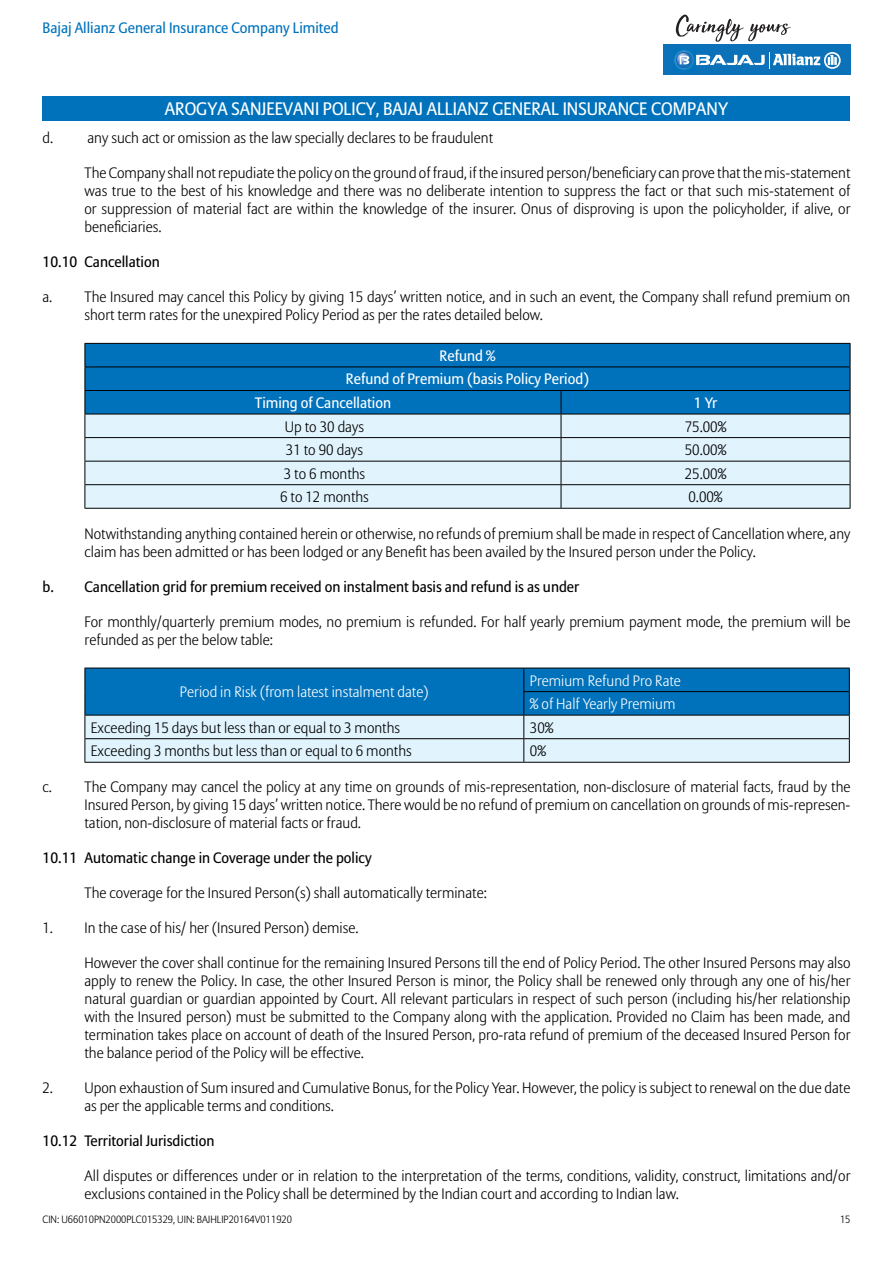
<style>
.page{position:relative;width:893px;height:1263px;background:#fff}
.page>*{position:absolute;margin:0;border:0;box-sizing:border-box;transform-origin:0 0}
.t1{font:18px "Allianz Sans";color:#fff}
.t2{font:300 15px/18px "Allianz Sans";color:#000}
.t3{font:15px "Allianz Sans";color:#000}
.t4{font:300 15px/23.5px "Allianz Sans";color:#fff}
.t5{font:15px "Allianz Sans";color:#fff}
.t6{font:15px "Allianz Sans";color:#0072bc}
.t7{font:300 10.5px "Allianz Sans";color:#000}
</style>
<div class="page">
<div style="left:43px;top:96px;width:807px;height:24px;background:#0072bc"></div>
<div style="left:663px;top:45px;width:187px;height:30px;background:#0b72ba"></div>
<img style="left:673px;top:49px;width:22px;height:22px">
<svg style="left:675px;top:51px;width:166px;height:18px"></svg>
<svg style="left:676px;top:15px;width:115px;height:27px"></svg>
<div style="left:86px;top:344px;width:764px;height:70px;background:#0072bc"></div>
<div style="left:86px;top:415px;width:764px;height:93px;background:#e1f4fd"></div>
<svg style="left:561px;top:391px;width:1px;height:117px"></svg>
<hr style="left:85px;top:343px;width:476px;height:1px;background:#000">
<hr style="left:561px;top:343px;width:289px;height:1px;background:#000">
<hr style="left:85px;top:367px;width:476px;height:1px;background:#000">
<hr style="left:561px;top:367px;width:289px;height:1px;background:#000">
<hr style="left:85px;top:390px;width:476px;height:1px;background:#000">
<hr style="left:561px;top:390px;width:289px;height:1px;background:#000">
<hr style="left:85px;top:414px;width:476px;height:1px;background:#000">
<hr style="left:561px;top:414px;width:289px;height:1px;background:#000">
<hr style="left:85px;top:437px;width:476px;height:1px;background:#000">
<hr style="left:561px;top:437px;width:289px;height:1px;background:#000">
<hr style="left:85px;top:461px;width:476px;height:1px;background:#000">
<hr style="left:561px;top:461px;width:289px;height:1px;background:#000">
<hr style="left:85px;top:484px;width:476px;height:1px;background:#000">
<svg style="left:85px;top:344px;width:1px;height:164px"></svg>
<hr style="left:561px;top:484px;width:289px;height:1px;background:#000">
<svg style="left:850px;top:344px;width:1px;height:164px"></svg>
<hr style="left:85px;top:508px;width:476px;height:1px;background:#000">
<hr style="left:561px;top:508px;width:289px;height:1px;background:#000">
<svg style="left:85px;top:668px;width:765px;height:94px;background:#6baad2"></svg>
<hr style="left:85px;top:762px;width:439px;height:1px;background:#000">
<hr style="left:524px;top:762px;width:326px;height:1px;background:#000">
<p class="t6" style="left:43px;top:18px;width:298px">Bajaj Allianz General Insurance Company Limited</p>
<p class="t1" style="left:165px;top:98px;width:565px">AROGYA SANJEEVANI POLICY, BAJAJ ALLIANZ GENERAL INSURANCE COMPANY</p>
<p class="t2" style="left:43px;top:128px;width:452px">d. any such act or omission as the law specially declares to be fraudulent</p>
<p class="t2" style="left:85px;top:164px;width:767px;text-align:justify">The Company shall not repudiate the policy on the ground of fraud, if the insured person/beneficiary can prove that the mis-statement was true to the best of his knowledge and there was no deliberate intention to suppress the fact or that such mis-statement of or suppression of material fact are within the knowledge of the insurer. Onus of disproving is upon the policyholder, if alive, or beneficiaries.</p>
<p class="t3" style="left:43px;top:253px;width:119px">10.10 Cancellation</p>
<p class="t2" style="left:85px;top:288px;width:767px;text-indent:-42px">a. The Insured may cancel this Policy by giving 15 days’ written notice, and in such an event, the Company shall refund premium on short term rates for the unexpired Policy Period as per the rates detailed below.</p>
<p class="t5" style="left:440px;top:347px;width:57px">Refund %</p>
<p class="t5" style="left:346px;top:370px;width:245px">Refund of Premium (basis Policy Period)</p>
<p class="t5" style="left:255px;top:394px;width:138px">Timing of Cancellation</p>
<p class="t5" style="left:694px;top:394px;width:25px">1 Yr</p>
<p class="t2" style="left:285px;top:417px;width:81px">Up to 30 days</p>
<p class="t2" style="left:685px;top:417px;width:43px">75.00%</p>
<p class="t2" style="left:286px;top:441px;width:79px">31 to 90 days</p>
<p class="t2" style="left:685px;top:441px;width:43px">50.00%</p>
<p class="t2" style="left:284px;top:464px;width:83px">3 to 6 months</p>
<p class="t2" style="left:685px;top:464px;width:43px">25.00%</p>
<p class="t2" style="left:280px;top:488px;width:90px">6 to 12 months</p>
<p class="t2" style="left:688px;top:488px;width:36px">0.00%</p>
<p class="t2" style="left:85px;top:524px;width:767px">Notwithstanding anything contained herein or otherwise, no refunds of premium shall be made in respect of Cancellation where, any claim has been admitted or has been lodged or any Benefit has been availed by the Insured person under the Policy.</p>
<p class="t3" style="left:43px;top:577px;width:538px">b. Cancellation grid for premium received on instalment basis and refund is as under</p>
<p class="t2" style="left:85px;top:612px;width:767px">For monthly/quarterly premium modes, no premium is refunded. For half yearly premium payment mode, the premium will be refunded as per the below table:</p>
<p class="t4" style="left:180px;top:680px;width:250px">Period in Risk (from latest instalment date)</p>
<p class="t4" style="left:530px;top:668px;width:153px">Premium Refund Pro Rate % of Half Yearly Premium</p>
<p class="t2" style="left:91px;top:718px;width:311px">Exceeding 15 days but less than or equal to 3 months</p>
<p class="t2" style="left:530px;top:718px;width:25px">30%</p>
<p class="t2" style="left:91px;top:742px;width:322px">Exceeding 3 months but less than or equal to 6 months</p>
<p class="t2" style="left:530px;top:742px;width:18px">0%</p>
<p class="t2" style="left:85px;top:777px;width:767px;text-align:justify;text-indent:-42px">c. The Company may cancel the policy at any time on grounds of mis-representation, non-disclosure of material facts, fraud by the Insured Person, by giving 15 days’ written notice. There would be no refund of premium on cancellation on grounds of mis-represen&shy;tation, non-disclosure of material facts or fraud.</p>
<p class="t3" style="left:43px;top:848px;width:331px">10.11 Automatic change in Coverage under the policy</p>
<p class="t2" style="left:85px;top:883px;width:404px">The coverage for the Insured Person(s) shall automatically terminate:</p>
<p class="t2" style="left:43px;top:918px;width:317px">1. In the case of his/ her (Insured Person) demise.</p>
<p class="t2" style="left:85px;top:953px;width:767px;text-align:justify">However the cover shall continue for the remaining Insured Persons till the end of Policy Period. The other Insured Persons may also apply to renew the Policy. In case, the other Insured Person is minor, the Policy shall be renewed only through any one of his/her natural guardian or guardian appointed by Court. All relevant particulars in respect of such person (including his/her relationship with the Insured person) must be submitted to the Company along with the application. Provided no Claim has been made, and termination takes place on account of death of the Insured Person, pro-rata refund of premium of the deceased Insured Person for the balance period of the Policy will be effective.</p>
<p class="t2" style="left:85px;top:1078px;width:767px;text-indent:-42px">2. Upon exhaustion of Sum insured and Cumulative Bonus, for the Policy Year. However, the policy is subject to renewal on the due date as per the applicable terms and conditions.</p>
<p class="t3" style="left:43px;top:1131px;width:173px">10.12 Territorial Jurisdiction</p>
<p class="t2" style="left:85px;top:1166px;width:767px">All disputes or differences under or in relation to the interpretation of the terms, conditions, validity, construct, limitations and/or exclusions contained in the Policy shall be determined by the Indian court and according to Indian law.</p>
<p class="t7" style="left:43px;top:1213px;width:251px">CIN: U66010PN2000PLC015329, UIN: BAJHLIP20164V011920</p>
<p class="t7" style="left:840px;top:1213px;width:12px">15</p>
</div>
